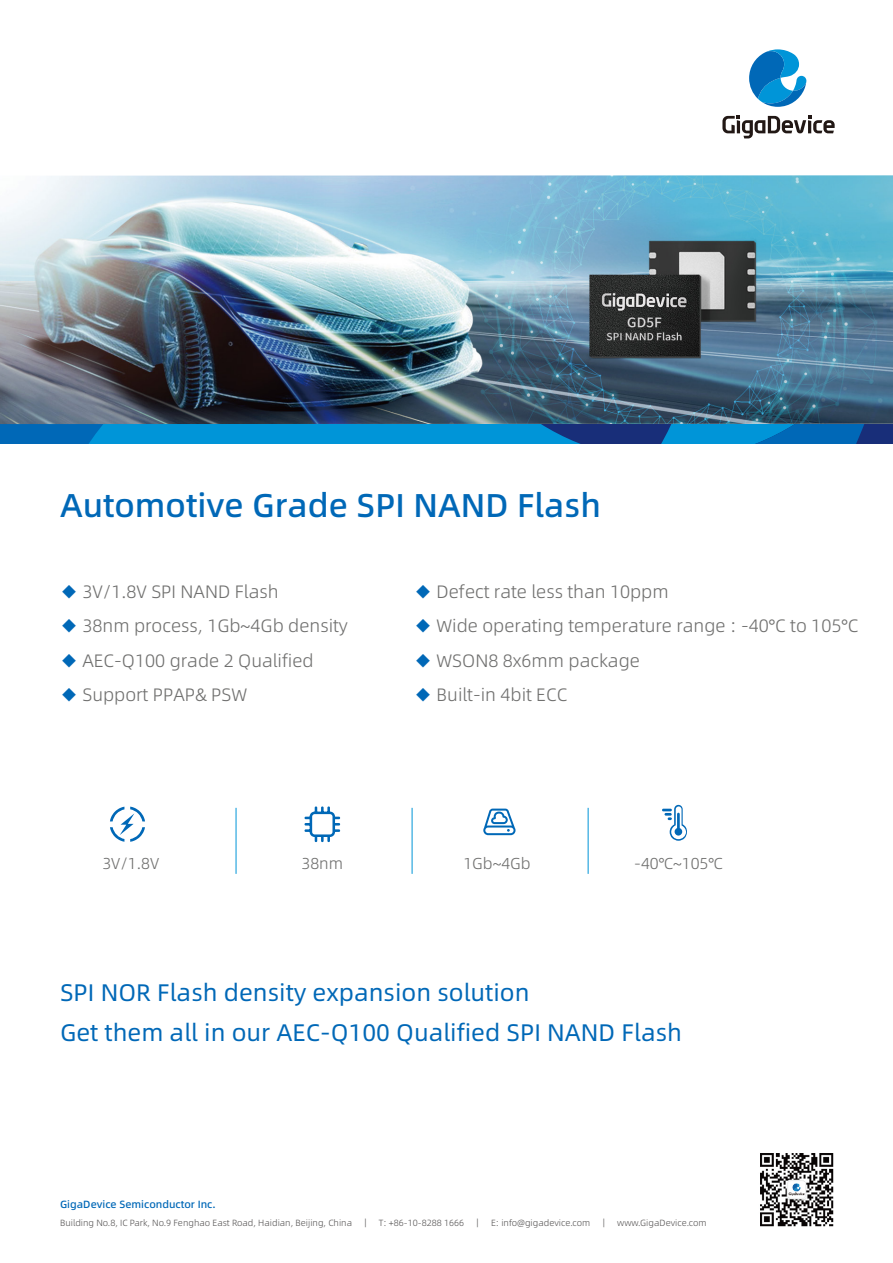
<style>
.page{position:relative;width:893px;height:1263px;background:#fff}
.page>*{position:absolute;margin:0;border:0;box-sizing:border-box;transform-origin:0 0}
.t1{font:33px "Alibaba Pu Hui Ti 2 65 Medium";color:#0068b7}
.t2{font:24px/40.5px "Alibaba Pu Hui Ti 2 55 Regular";color:#0068b7}
.t3{font:18px "Alibaba Pu Hui Ti 2 45 Light";color:#70706f}
.t4{font:15.9px "Alibaba Pu Hui Ti 2 45 Light";color:#70706f}
.t5{font:10.5px "Alibaba Pu Hui Ti 2 65 Medium";color:#0068b7}
.t6{font:9px "Alibaba Pu Hui Ti 2 45 Light";color:#595757}
.s1{color:#0068b7}
</style>
<div class="page">
<hr style="left:412px;top:808px;width:1px;height:66px;background:#0095d8">
<hr style="left:588px;top:808px;width:1px;height:66px;background:#0095d8">
<hr style="left:236px;top:808px;width:1px;height:66px;background:#0095d8">
<svg style="left:0;top:424px;width:893px;height:20px;background:#037bc2"></svg>
<svg style="left:722px;top:116px;width:113px;height:22px"></svg>
<svg style="left:749px;top:49px;width:57px;height:58px"></svg>
<img style="left:0;top:175px;width:893px;height:249px">
<img style="left:760px;top:1153px;width:74px;height:74px">
<svg style="left:305px;top:806px;width:35px;height:36px"></svg>
<svg style="left:483px;top:808px;width:33px;height:27px"></svg>
<svg style="left:662px;top:805px;width:25px;height:36px"></svg>
<svg style="left:110px;top:807px;width:35px;height:35px"></svg>
<h1 class="t1" style="left:60px;top:480px;width:543px">Automotive Grade SPI NAND Flash</h1>
<p class="t3" style="left:60px;top:578px;width:220px"><span class="s1">◆</span> 3V/1.8V SPI NAND Flash</p>
<p class="t3" style="left:60px;top:612px;width:289px"><span class="s1">◆</span> 38nm process, 1Gb~4Gb density</p>
<p class="t3" style="left:60px;top:647px;width:255px"><span class="s1">◆</span> AEC-Q100 grade 2 Qualified</p>
<p class="t3" style="left:60px;top:681px;width:189px"><span class="s1">◆</span> Support PPAP&amp; PSW</p>
<p class="t3" style="left:414px;top:578px;width:256px"><span class="s1">◆</span> Defect rate less than 10ppm</p>
<p class="t3" style="left:414px;top:612px;width:446px"><span class="s1">◆</span> Wide operating temperature range : -40°C to 105°C</p>
<p class="t3" style="left:414px;top:647px;width:227px"><span class="s1">◆</span> WSON8 8x6mm package</p>
<p class="t3" style="left:414px;top:681px;width:155px"><span class="s1">◆</span> Built-in 4bit ECC</p>
<p class="t4" style="left:102px;top:852px;width:58px">3V/1.8V</p>
<p class="t4" style="left:301px;top:852px;width:43px">38nm</p>
<p class="t4" style="left:463px;top:852px;width:69px">1Gb~4Gb</p>
<p class="t4" style="left:634px;top:852px;width:90px">-40℃~105℃</p>
<h2 class="t2" style="left:60px;top:971px;width:623px">SPI NOR Flash density expansion solution<br>Get them all in our AEC-Q100 Qualified SPI NAND Flash</h2>
<p class="t5" style="left:60px;top:1196px;width:157px">GigaDevice Semiconductor Inc.</p>
<p class="t6" style="left:60px;top:1216px;width:648px">Building No.8, IC Park, No.9 Fenghao East Road, Haidian, Beijing, China　｜　T: +86-10-8288 1666　｜　E: info@gigadevice.com　｜　www.GigaDevice.com</p>
</div>
